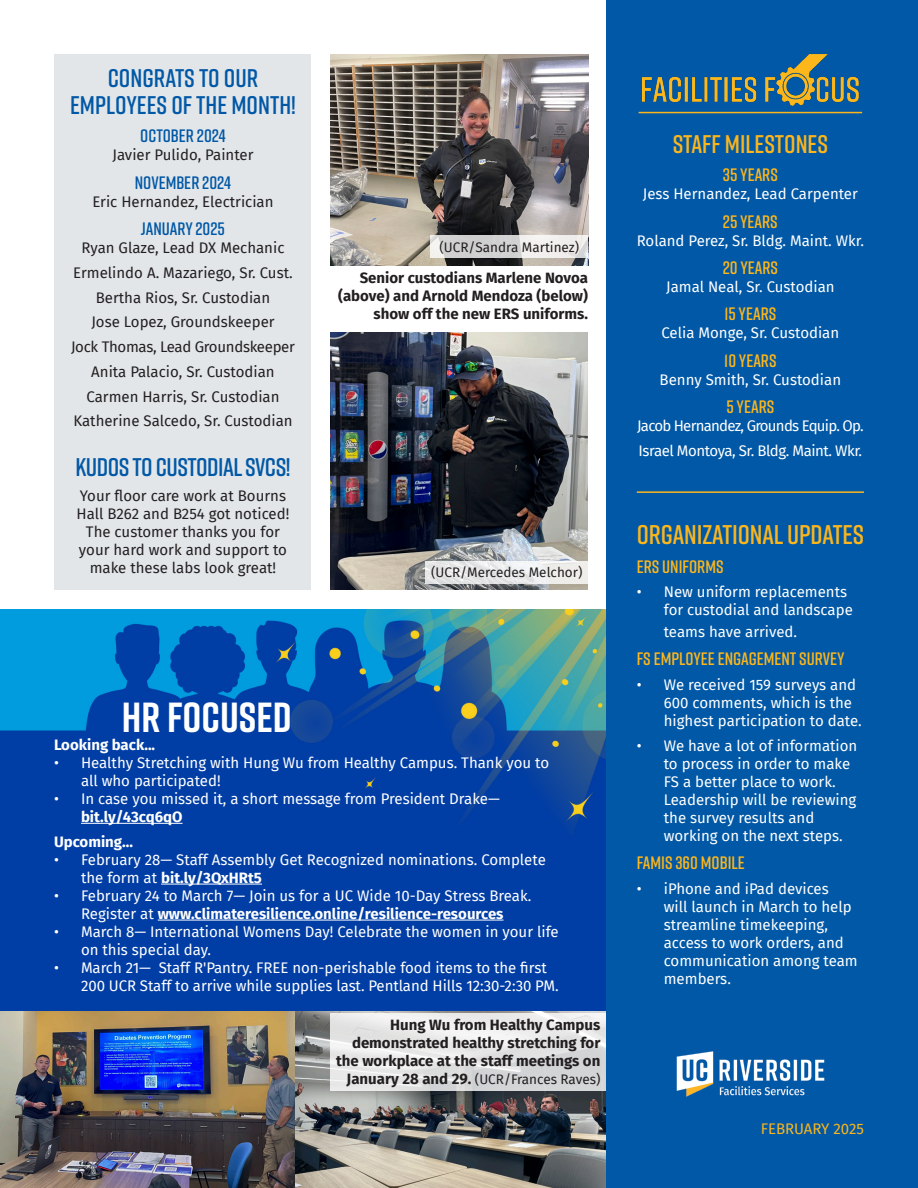
<style>
.page{position:relative;width:918px;height:1188px;background:#fff}
.page>*{position:absolute;margin:0;border:0;box-sizing:border-box;transform-origin:0 0}
.t1{font:700 42px "Rift";color:#fff}
.t2{font:600 27px "Rift";letter-spacing:-.005em;color:#fcb61c}
.t3{font:600 25.5px/27px "Rift";letter-spacing:-.005em;color:#0158a6;text-align:center}
.t4{font:600 25.5px "Rift";color:#fcb61c}
.t5{font:600 18px "Rift";color:#fcb61c}
.t6{font:600 18px "Rift";color:#0158a6}
.t7{font:15px/18px "Fira Sans";color:#fff}
.t8{font:15px/18px "Fira Sans";color:#231f20;text-align:center}
.Gold_Header_Font_Size{font:700 15px/18px "Fira Sans";color:#231f20;text-align:right}
.t9{font:15px "Fira Sans";letter-spacing:-.03em;color:#fff}
.t10{font:15px "Fira Sans";letter-spacing:-.05em;color:#fff}
.t11{font:15px "Fira Sans";letter-spacing:-.02em;color:#231f20}
.t12{font:700 15px "Fira Sans";color:#fff}
.t13{font:15px "Fira Sans";color:#fcb61c}
.Gold_Header_Font_Size-2{font:13.5px "Fira Sans";color:#231f20}
.s1{font-weight:700}
.s2{font-weight:700;font-size:15px}
</style>
<div class="page">
<div style="left:55px;top:54px;width:256px;height:536px;background:#e2e6e9"></div>
<img style="left:330px;top:54px;width:258px;height:211px">
<svg style="left:431px;top:236px;width:157px;height:22px;fill:#d4d4d6"></svg>
<img style="left:330px;top:333px;width:258px;height:257px">
<svg style="left:426px;top:561px;width:162px;height:23px;fill:#edecea"></svg>
<div style="left:606px;top:0;width:312px;height:1188px;background:#0158a6"></div>
<img style="left:0;top:610px;width:606px;height:578px">
<hr style="left:81px;top:823px;width:102px;height:1px;background:#fff">
<hr style="left:161px;top:884px;width:101px;height:1px;background:#fff">
<hr style="left:158px;top:920px;width:346px;height:1px;background:#fff">
<svg style="left:330px;top:1013px;width:276px;height:78px;fill:#e7e7e6"></svg>
<img style="left:641px;top:53px;width:218px;height:53px">
<hr style="left:639px;top:112px;width:223px;height:1px;background:#fcb61c">
<hr style="left:637px;top:491px;width:227px;height:2px;background:#fcb61c">
<img style="left:676px;top:1051px;width:149px;height:46px">
<p class="t3" style="left:70px;top:64px;width:227px">CONGRATS TO OUR<br>EMPLOYEES OF THE MONTH!</p>
<p class="t6" style="left:140px;top:123px;width:87px">OCTOBER 2024</p>
<p class="t8" style="left:112px;top:146px;width:143px">Javier Pulido, Painter</p>
<p class="t6" style="left:135px;top:170px;width:98px">NOVEMBER 2024</p>
<p class="t8" style="left:92px;top:192px;width:183px">Eric Hernandez, Electrician</p>
<p class="t6" style="left:141px;top:216px;width:86px">JANUARY 2025</p>
<p class="t8" style="left:81px;top:238px;width:205px">Ryan Glaze, Lead DX Mechanic</p>
<p class="t8" style="left:73px;top:263px;width:221px">Ermelindo A. Mazariego, Sr. Cust.</p>
<p class="t8" style="left:96px;top:288px;width:176px">Bertha Rios, Sr. Custodian</p>
<p class="t8" style="left:91px;top:313px;width:185px">Jose Lopez, Groundskeeper</p>
<p class="t11" style="left:71px;top:335px;width:225px">Jock Thomas, Lead Groundskeeper</p>
<p class="t8" style="left:91px;top:362px;width:185px">Anita Palacio, Sr. Custodian</p>
<p class="t8" style="left:86px;top:387px;width:195px">Carmen Harris, Sr. Custodian</p>
<p class="t8" style="left:73px;top:412px;width:221px">Katherine Salcedo, Sr. Custodian</p>
<p class="t3" style="left:75px;top:453px;width:217px">KUDOS TO CUSTODIAL SVCS!</p>
<p class="t8" style="left:77px;top:486px;width:214px">Your floor care work at Bourns<br>Hall B262 and B254 got noticed!<br>The customer thanks you for your hard work and support to make these labs look great!</p>
<p class="Gold_Header_Font_Size-2" style="left:440px;top:238px;width:141px">(UCR/Sandra Martinez)</p>
<p class="Gold_Header_Font_Size" style="left:338px;top:268px;width:251px">Senior custodians Marlene Novoa (above) and Arnold Mendoza (below) show off the new ERS uniforms.</p>
<p class="Gold_Header_Font_Size-2" style="left:431px;top:563px;width:153px">(UCR/Mercedes Melchor)</p>
<p class="t1" style="left:122px;top:687px;width:172px">HR FOCUSED</p>
<p class="t12" style="left:54px;top:732px;width:103px">Looking back...</p>
<p class="t7" style="left:81px;top:754px;width:470px;text-indent:-27px">• Healthy Stretching with Hung Wu from Healthy Campus. Thank you to all who participated!</p>
<p class="t7" style="left:81px;top:790px;width:420px;text-indent:-27px">• In case you missed it, a short message from President Drake— <span class="s1">bit.ly/43cq6qO</span></p>
<p class="t12" style="left:54px;top:829px;width:80px">Upcoming...</p>
<p class="t7" style="left:81px;top:850px;width:466px;text-indent:-27px">• February 28— Staff Assembly Get Recognized nominations. Complete the form at <span class="s1">bit.ly/3QxHRt5</span></p>
<p class="t7" style="left:54px;top:886px;width:479px;text-align:center">• February 24 to March 7— Join us for a UC Wide 10-Day Stress Break.<br>Register at <span class="s1">www.climateresilience.online/resilience-resources</span></p>
<p class="t7" style="left:81px;top:922px;width:479px;text-indent:-27px">• March 8— International Womens Day! Celebrate the women in your life on this special day.</p>
<p class="t7" style="left:81px;top:958px;width:479px;text-indent:-27px">• March 21— Staff R'Pantry. FREE non-perishable food items to the first<br>200 UCR Staff to arrive while supplies last. Pentland Hills 12:30-2:30 PM.</p>
<p class="Gold_Header_Font_Size" style="left:336px;top:1015px;width:266px">Hung Wu from Healthy Campus demonstrated healthy stretching for the workplace at the staff meetings on</p>
<p class="Gold_Header_Font_Size-2" style="left:347px;top:1070px;width:255px"><span class="s2">January 28 and 29.</span> (UCR/Frances Raves)</p>
<p class="t4" style="left:673px;top:126px;width:157px">STAFF MILESTONES</p>
<p class="t5" style="left:723px;top:162px;width:56px">35 YEARS</p>
<p class="t7" style="left:643px;top:185px;width:217px">Jess Hernandez, Lead Carpenter</p>
<p class="t5" style="left:723px;top:208px;width:56px">25 YEARS</p>
<p class="t7" style="left:637px;top:231px;width:229px">Roland Perez, Sr. Bldg. Maint. Wkr.</p>
<p class="t5" style="left:723px;top:255px;width:57px">20 YEARS</p>
<p class="t7" style="left:666px;top:277px;width:170px">Jamal Neal, Sr. Custodian</p>
<p class="t5" style="left:724px;top:301px;width:53px">15 YEARS</p>
<p class="t7" style="left:662px;top:324px;width:179px">Celia Monge, Sr. Custodian</p>
<p class="t5" style="left:724px;top:348px;width:54px">10 YEARS</p>
<p class="t7" style="left:660px;top:370px;width:183px">Benny Smith, Sr. Custodian</p>
<p class="t5" style="left:727px;top:394px;width:49px">5 YEARS</p>
<p class="t10" style="left:637px;top:414px;width:228px">Jacob Hernandez, Grounds Equip. Op.</p>
<p class="t9" style="left:639px;top:439px;width:225px">Israel Montoya, Sr. Bldg. Maint. Wkr.</p>
<p class="t2" style="left:637px;top:516px;width:229px">ORGANIZATIONAL UPDATES</p>
<p class="t5" style="left:637px;top:554px;width:88px">ERS UNIFORMS</p>
<p class="t7" style="left:664px;top:583px;width:191px;text-indent:-27px">• New uniform replacements for custodial and landscape</p>
<p class="t7" style="left:664px;top:622px;width:135px">teams have arrived.</p>
<p class="t5" style="left:637px;top:646px;width:209px">FS EMPLOYEE ENGAGEMENT SURVEY</p>
<p class="t7" style="left:664px;top:676px;width:199px;text-indent:-27px">• We received 159 surveys and<br>600 comments, which is the highest participation to date.</p>
<p class="t7" style="left:664px;top:736px;width:195px;text-indent:-27px">• We have a lot of information to process in order to make<br>FS a better place to work.<br>Leadership will be reviewing the survey results and working on the next steps.</p>
<p class="t5" style="left:637px;top:850px;width:110px">FAMIS 360 MOBILE</p>
<p class="t7" style="left:664px;top:879px;width:196px;text-indent:-27px">• iPhone and iPad devices<br>will launch in March to help streamline timekeeping, access to work orders, and communication among team members.</p>
<p class="t13" style="left:761px;top:1117px;width:105px">FEBRUARY 2025</p>
</div>
